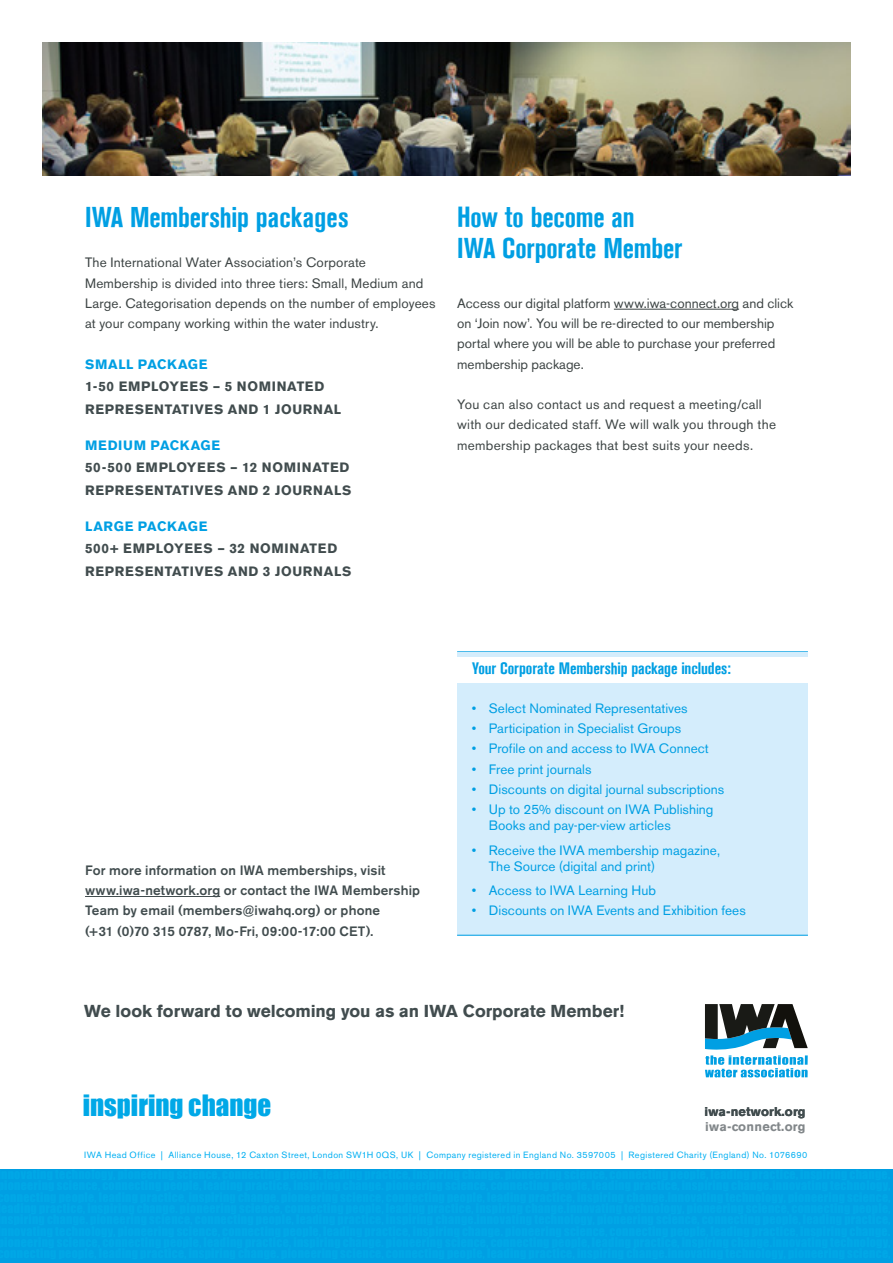
<style>
.page{position:relative;width:893px;height:1263px;background:#fff}
.page>*{position:absolute;margin:0;border:0;box-sizing:border-box;transform-origin:0 0}
.t1{font:700 condensed 28.5px/31.5px "Akzidenz Grotesk BE";letter-spacing:-.005em;color:#009fe3}
.t2{font:27px "Impact";color:#00a8e7}
.t3{font:700 17.25px "Akzidenz Grotesk BE";letter-spacing:-.005em;color:#414c4e}
.t4{font:700 condensed 16.5px "Akzidenz Grotesk BE";letter-spacing:-.005em;color:#009fe3}
.t5{font:13.5px/20.2px "Akzidenz Grotesk BE";letter-spacing:.01em;color:#3d4444}
.t6{font:13.5px/16.2px "Akzidenz Grotesk BE";color:#009fe3}
.t7{font:500 13.5px/20.2px "Akzidenz Grotesk BE";letter-spacing:.01em;color:#414c4e}
.t8{font:700 13.5px/22.5px "Akzidenz Grotesk BE";letter-spacing:.05em;color:#414c4e}
.t9{font:700 13.5px "Akzidenz Grotesk BE";letter-spacing:.055em;color:#009fe3}
.t10{font:700 12.75px "Akzidenz Grotesk BE";letter-spacing:.01em;color:#414c4e}
.t11{font:700 12.75px "Akzidenz Grotesk BE";letter-spacing:.015em;color:#82878a}
.t12{font:9px "Akzidenz Grotesk BE";letter-spacing:.045em;color:#00aff2}
</style>
<div class="page">
<img style="left:43px;top:43px;width:807px;height:132px">
<div style="left:0;top:1169px;width:893px;height:94px;background:#009fe3"></div>
<svg style="left:705px;top:1004px;width:103px;height:73px"></svg>
<hr style="left:614px;top:309px;width:125px;height:1px;background:#3d4444">
<hr style="left:457px;top:651px;width:351px;height:2px;background:#009fe3">
<div style="left:457px;top:653px;width:351px;height:283px;background:#d4edfc"></div>
<div style="left:457px;top:657px;width:351px;height:25px;background:#fff"></div>
<hr style="left:457px;top:935px;width:351px;height:1px;background:#009fe3">
<hr style="left:85px;top:896px;width:135px;height:1px;background:#414c4e">
<h1 class="t1" style="left:85px;top:201px;width:265px">IWA Membership packages</h1>
<p class="t5" style="left:85px;top:252px;width:352px">The International Water Association’s Corporate Membership is divided into three tiers: Small, Medium and Large. Categorisation depends on the number of employees at your company working within the water industry.</p>
<p class="t9" style="left:85px;top:356px;width:124px">SMALL PACKAGE</p>
<p class="t8" style="left:85px;top:375px;width:258px">1-50 EMPLOYEES – 5 NOMINATED<br>REPRESENTATIVES AND 1 JOURNAL</p>
<p class="t9" style="left:85px;top:437px;width:137px">MEDIUM PACKAGE</p>
<p class="t8" style="left:85px;top:456px;width:268px">50-500 EMPLOYEES – 12 NOMINATED<br>REPRESENTATIVES AND 2 JOURNALS</p>
<p class="t9" style="left:85px;top:518px;width:124px">LARGE PACKAGE</p>
<p class="t8" style="left:85px;top:537px;width:268px">500+ EMPLOYEES – 32 NOMINATED<br>REPRESENTATIVES AND 3 JOURNALS</p>
<h1 class="t1" style="left:457px;top:202px;width:227px">How to become an<br>IWA Corporate Member</h1>
<p class="t5" style="left:457px;top:293px;width:338px">Access our digital platform www.iwa-connect.org and click on ‘Join now’. You will be re-directed to our membership portal where you will be able to purchase your preferred membership package.</p>
<p class="t5" style="left:457px;top:394px;width:320px">You can also contact us and request a meeting/call with our dedicated staff. We will walk you through the membership packages that best suits your needs.</p>
<p class="t7" style="left:85px;top:860px;width:337px">For more information on IWA memberships, visit www.iwa-network.org or contact the IWA Membership Team by email (members@iwahq.org) or phone<br>(+31 (0)70 315 0787, Mo-Fri, 09:00-17:00 CET).</p>
<p class="t4" style="left:472px;top:659px;width:260px">Your Corporate Membership package includes:</p>
<p class="t6" style="left:472px;top:700px;width:217px">• Select Nominated Representatives</p>
<p class="t6" style="left:472px;top:720px;width:211px">• Participation in Specialist Groups</p>
<p class="t6" style="left:472px;top:741px;width:239px">• Profile on and access to IWA Connect</p>
<p class="t6" style="left:472px;top:761px;width:121px">• Free print journals</p>
<p class="t6" style="left:472px;top:781px;width:254px">• Discounts on digital journal subscriptions</p>
<p class="t6" style="left:489px;top:801px;width:226px;text-indent:-17px">• Up to 25% discount on IWA Publishing<br>Books and pay-per-view articles</p>
<p class="t6" style="left:489px;top:842px;width:233px;text-indent:-17px">• Receive the IWA membership magazine,<br>The Source (digital and print)</p>
<p class="t6" style="left:472px;top:882px;width:186px">• Access to IWA Learning Hub</p>
<p class="t6" style="left:472px;top:903px;width:276px">• Discounts on IWA Events and Exhibition fees</p>
<p class="t3" style="left:84px;top:1001px;width:541px">We look forward to welcoming you as an IWA Corporate Member!</p>
<h2 class="t2" style="left:83px;top:1084px;width:190px">inspiring change</h2>
<p class="t10" style="left:704px;top:1104px;width:103px">iwa-network.org</p>
<p class="t11" style="left:705px;top:1119px;width:102px">iwa-connect.org</p>
<p class="t10" style="left:731px;top:1104px;width:9px">n</p>
<p class="t12" style="left:84px;top:1150px;width:725px">IWA Head Office | Alliance House, 12 Caxton Street, London SW1H 0QS, UK | Company registered in England No. 3597005 | Registered Charity (England) No. 1076690</p>
</div>
